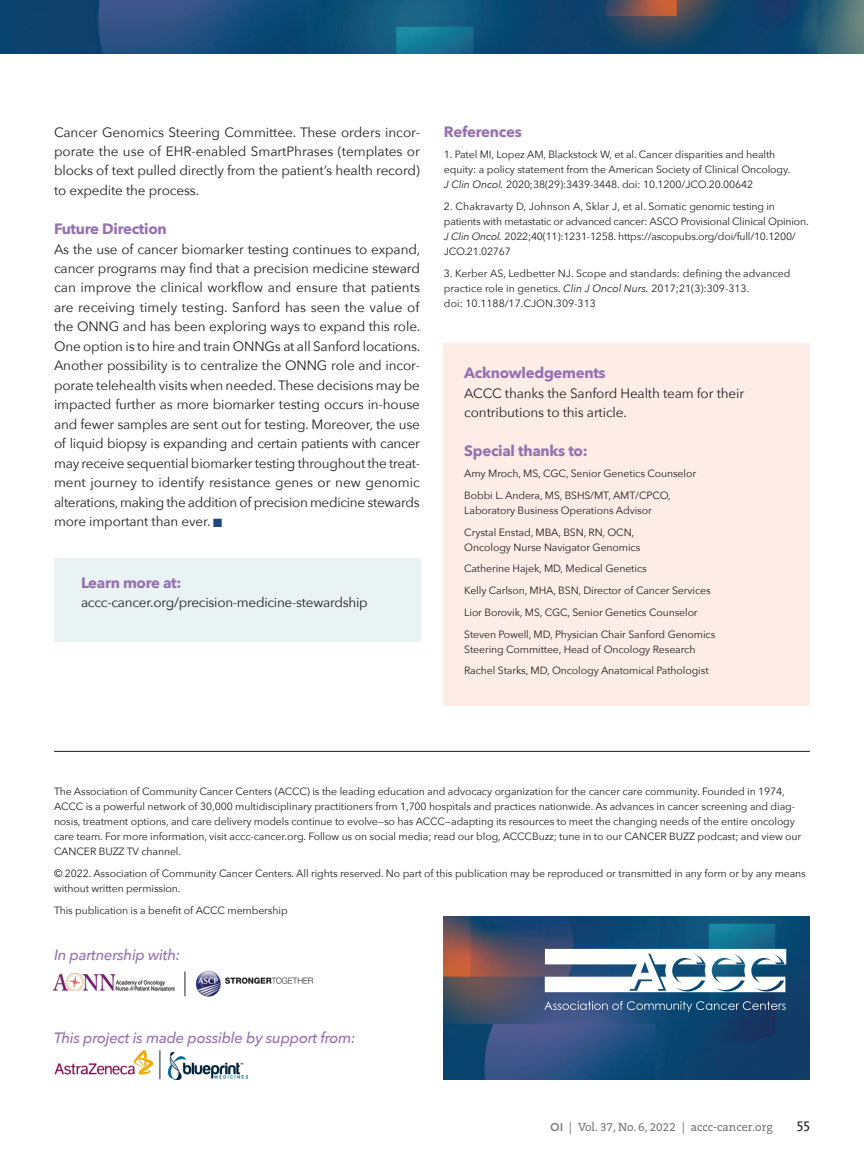
<style>
.page{position:relative;width:864px;height:1161px;background:#fff}
.page>*{position:absolute;margin:0;border:0;box-sizing:border-box;transform-origin:0 0}
.t1{font:700 15px "Avenir Next";letter-spacing:-.02em;color:#9671b1}
.t2{font:italic 500 15px "Avenir Next";letter-spacing:-.02em;color:#9671b1}
.t3{font:14.25px "The Serif Caps";color:#231f20}
.t4{font:13.5px/19.5px "Avenir Next";letter-spacing:-.01em;color:#231f20;text-align:justify}
.t5{font:12px "Avenir Next";letter-spacing:.01em;color:#231f20}
.t6{font:12px "The Serif B W5 Plain";color:#76787b}
.t7{font:500 12px "Avenir Next";color:#231f20}
.t8{font:10.5px/15px "Avenir Next";letter-spacing:-.01em;color:#231f20}
.s1{color:#1f4683}
.s2{font-style:italic}
.s3{font-family:"Gotham";font-weight:500;font-size:11.25px}
</style>
<div class="page">
<img style="left:0;top:0;width:864px;height:54px">
<img style="left:444px;top:916px;width:366px;height:164px">
<img style="left:54px;top:1050px;width:99px;height:25px">
<img style="left:168px;top:1053px;width:80px;height:27px">
<svg style="left:160px;top:1050px;width:1px;height:29px"></svg>
<hr style="left:54px;top:751px;width:756px;height:1px;background:#231f20">
<img style="left:54px;top:974px;width:121px;height:17px">
<img style="left:195px;top:970px;width:118px;height:27px">
<svg style="left:185px;top:972px;width:1px;height:24px"></svg>
<div style="left:54px;top:558px;width:366px;height:83px;background:#eaf3f4"></div>
<svg style="left:545px;top:949px;width:241px;height:43px"></svg>
<svg style="left:544px;top:1001px;width:242px;height:11px;background:#42678d"></svg>
<div style="left:444px;top:343px;width:366px;height:362px;background:#fdede6"></div>
<p class="t4" style="left:54px;top:121px;width:368px">Cancer Genomics Steering Committee. These orders incor&shy;porate the use of EHR-enabled SmartPhrases (templates or blocks of text pulled directly from the patient’s health record) to expedite the process.</p>
<h1 class="t1" style="left:54px;top:216px;width:114px">Future Direction</h1>
<p class="t4" style="left:54px;top:238px;width:368px">As the use of cancer biomarker testing continues to expand, cancer programs may find that a precision medicine steward can improve the clinical workflow and ensure that patients are receiving timely testing. Sanford has seen the value of the ONNG and has been exploring ways to expand this role.<br>One option is to hire and train ONNGs at all Sanford locations.<br>Another possibility is to centralize the ONNG role and incor&shy;porate telehealth visits when needed. These decisions may be impacted further as more biomarker testing occurs in-house and fewer samples are sent out for testing. Moreover, the use of liquid biopsy is expanding and certain patients with cancer may receive sequential biomarker testing throughout the treat&shy;ment journey to identify resistance genes or new genomic alterations, making the addition of precision medicine stewards more important than ever. <span class="s1">■</span></p>
<h1 class="t1" style="left:81px;top:569px;width:102px">Learn more at:</h1>
<p class="t4" style="left:81px;top:592px;width:288px">accc-cancer.org/precision-medicine-stewardship</p>
<h1 class="t1" style="left:444px;top:119px;width:79px">References</h1>
<p class="t8" style="left:444px;top:147px;width:348px">1. Patel MI, Lopez AM, Blackstock W, et al. Cancer disparities and health equity: a policy statement from the American Society of Clinical Oncology.<br><span class="s2">J Clin Oncol.</span> 2020;38(29):3439-3448. doi: 10.1200/JCO.20.00642</p>
<p class="t8" style="left:444px;top:198px;width:366px">2. Chakravarty D, Johnson A, Sklar J, et al. Somatic genomic testing in patients with metastatic or advanced cancer: ASCO Provisional Clinical Opinion.<br><span class="s2">J Clin Oncol.</span> 2022;40(11):1231-1258. https://ascopubs.org/doi/full/10.1200/ JCO.21.02767</p>
<p class="t8" style="left:444px;top:265px;width:348px">3. Kerber AS, Ledbetter NJ. Scope and standards: defining the advanced practice role in genetics. <span class="s2">Clin J Oncol Nurs.</span> 2017;21(3):309-313.<br>doi: 10.1188/17.CJON.309-313</p>
<h1 class="t1" style="left:464px;top:360px;width:143px">Acknowledgements</h1>
<p class="t4" style="left:464px;top:383px;width:282px">ACCC thanks the Sanford Health team for their contributions to this article.</p>
<h1 class="t1" style="left:464px;top:438px;width:125px">Special thanks to:</h1>
<p class="t8" style="left:464px;top:462px;width:233px;line-height:21.8px">Amy Mroch, MS, CGC, Senior Genetics Counselor<br>Bobbi L. Andera, MS, BSHS/MT, AMT/CPCO,</p>
<p class="t8" style="left:464px;top:499px;width:189px;line-height:21.8px">Laboratory Business Operations Advisor<br>Crystal Enstad, MBA, BSN, RN, OCN,</p>
<p class="t8" style="left:464px;top:536px;width:253px;line-height:21.8px">Oncology Nurse Navigator Genomics<br>Catherine Hajek, MD, Medical Genetics<br>Kelly Carlson, MHA, BSN, Director of Cancer Services Lior Borovik, MS, CGC, Senior Genetics Counselor Steven Powell, MD, Physician Chair Sanford Genomics</p>
<p class="t8" style="left:464px;top:638px;width:246px;line-height:21.8px">Steering Committee, Head of Oncology Research<br>Rachel Starks, MD, Oncology Anatomical Pathologist</p>
<p class="t8" style="left:54px;top:783px;width:749px">The Association of Community Cancer Centers (ACCC) is the leading education and advocacy organization for the cancer care community. Founded in 1974, ACCC is a powerful network of 30,000 multidisciplinary practitioners from 1,700 hospitals and practices nationwide. As advances in cancer screening and diag&shy;nosis, treatment options, and care delivery models continue to evolve—so has ACCC—adapting its resources to meet the changing needs of the entire oncology care team. For more information, visit accc-cancer.org. Follow us on social media; read our blog, ACCCBuzz; tune in to our CANCER BUZZ podcast; and view our CANCER BUZZ TV channel.</p>
<p class="t8" style="left:54px;top:865px;width:753px">© 2022. Association of Community Cancer Centers. All rights reserved. No part of this publication may be reproduced or transmitted in any form or by any means without written permission.</p>
<p class="t8" style="left:54px;top:902px;width:235px">This publication is a benefit of ACCC membership</p>
<h1 class="t2" style="left:54px;top:942px;width:128px">In partnership with:</h1>
<h1 class="t2" style="left:54px;top:1025px;width:303px">This project is made possible by support from:</h1>
<p class="t6" style="left:550px;top:1119px;width:224px"><span class="s3">OI</span> | Vol. 37, No. 6, 2022 | accc-canc r.org</p>
<p class="t3" style="left:797px;top:1114px;width:15px">55</p>
<p class="t5" style="left:542px;top:1116px;width:237px">Association of Community Cancer Centers</p>
<p class="t7" style="left:803px;top:1116px;width:9px">5</p>
</div>
